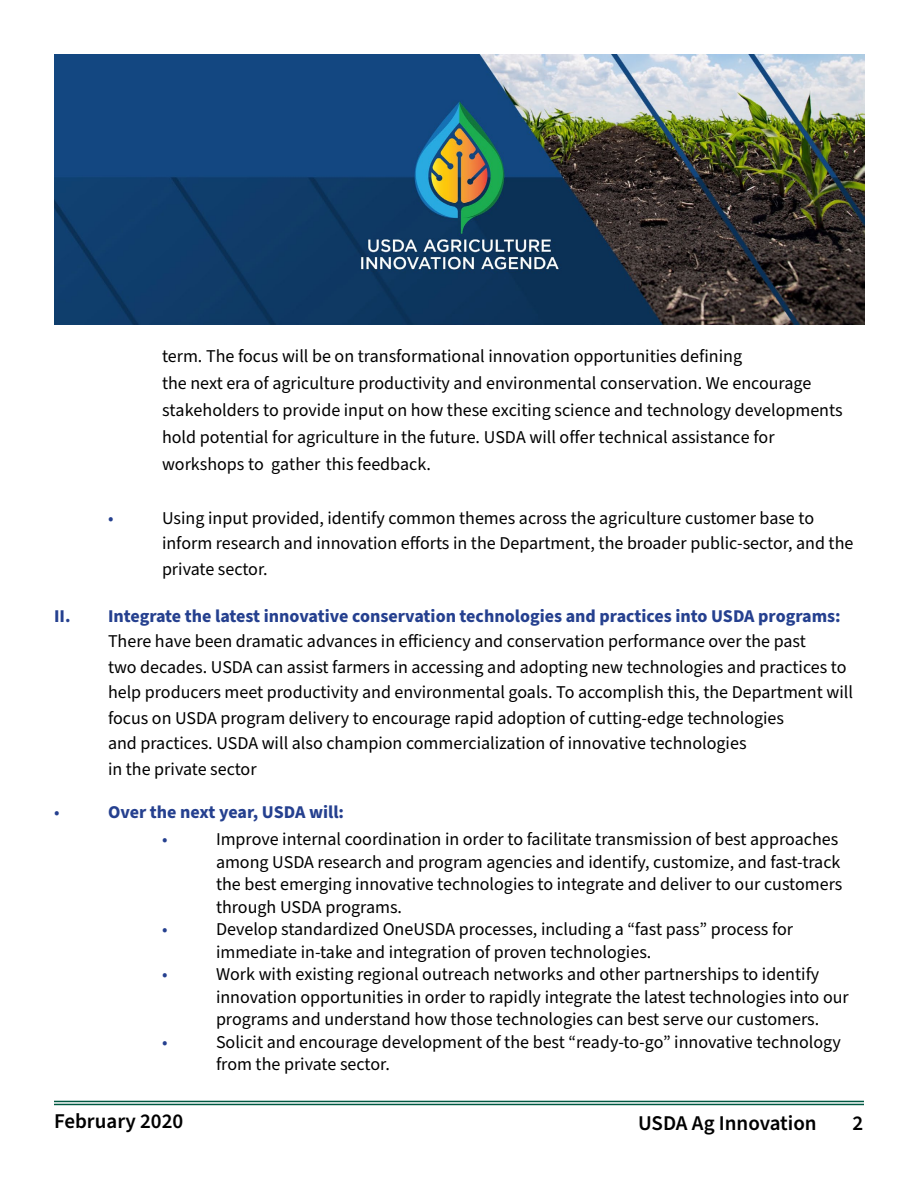
<style>
.page{position:relative;width:918px;height:1188px;background:#fff}
.page>*{position:absolute;margin:0;border:0;box-sizing:border-box;transform-origin:0 0}
.t1{font:600 21px "Source Sans Pro";color:#000}
.t2{font:18px/25.5px "Source Sans Pro";color:#000}
.t3{font:700 18px "Source Sans Pro";color:#25408f}
.t4{font:18px "Source Sans Pro";color:#25408f}
.s1{font-weight:700;color:#25408f}
</style>
<div class="page">
<img style="left:54px;top:54px;width:810px;height:270px">
<hr style="left:54px;top:1101px;width:810px;height:1px;background:#005941">
<hr style="left:54px;top:1104px;width:810px;height:1px;background:#005941">
<p class="t2" style="left:162px;top:343px;width:682px;line-height:27px">term. The focus will be on transformational innova tion opportunities defining<br>the next era of agriculture productivity and environmental conservation. We encourage stakeholders to provide input on how these exciting science and technology developments hold potential for agriculture in the future. USDA will offer technical assistance for workshops to gather this feedback.</p>
<p class="t4" style="left:108px;top:506px;width:7px">•</p>
<p class="t2" style="left:162px;top:506px;width:693px">Using input provided, identify common themes across the agriculture customer base to inform research and innovation efforts in the Department, the broader public-sector, and the private sector.</p>
<p class="t2" style="left:108px;top:604px;width:746px;text-indent:-54px"><span class="s1">II. Integrate the latest innovative conservation technologies and practices into USDA programs:<br></span>There have been dramatic advances in efficiency and conservation performance over the past<br>two decades. USDA can assist farmers in accessing and adopting new technologies and practices to help producers meet productivity and environmental goals. To accomplish this, the Department will focus on USDA program delivery to encourage rapid adoption of cutting-edge technologies<br>and practices. USDA will also champion commercialization of innovative technologies<br>in the private sector</p>
<p class="t4" style="left:54px;top:800px;width:7px">•</p>
<p class="t3" style="left:108px;top:800px;width:238px">Over the next year, USDA will:</p>
<p class="t4" style="left:162px;top:827px;width:7px">•</p>
<p class="t2" style="left:216px;top:829px;width:628px;line-height:22.5px">Improve internal coordination in order to facilitate transmission of best approaches among USDA research and program agencies and identify, customize, and fast-track the best emerging innovative technologies to integrate and deliver to our customers through USDA programs.</p>
<p class="t4" style="left:162px;top:917px;width:7px">•</p>
<p class="t2" style="left:216px;top:917px;width:579px">Develop standardized OneUSDA processes, including a “fast pass” process for</p>
<p class="t2" style="left:216px;top:940px;width:437px">immediate in-take and integration of proven technologies.</p>
<p class="t4" style="left:162px;top:962px;width:7px">•</p>
<p class="t2" style="left:216px;top:962px;width:605px">Work with existing regional outreach networks and other partnerships to identify</p>
<p class="t2" style="left:216px;top:986px;width:634px;line-height:22.5px">innovation opportunities in order to rapidly integrate the latest technologies into our programs and understand how those technologies can best serve our customers.</p>
<p class="t4" style="left:162px;top:1030px;width:7px">•</p>
<p class="t2" style="left:216px;top:1031px;width:626px;line-height:22.5px">Solicit and encourage development of the best “ready-to-go” innovative technology from the private sector.</p>
<p class="t1" style="left:54px;top:1107px;width:131px">February 2020</p>
<p class="t1" style="left:638px;top:1109px;width:180px">USDA Ag Innovation</p>
<p class="t1" style="left:852px;top:1109px;width:12px">2</p>
</div>
